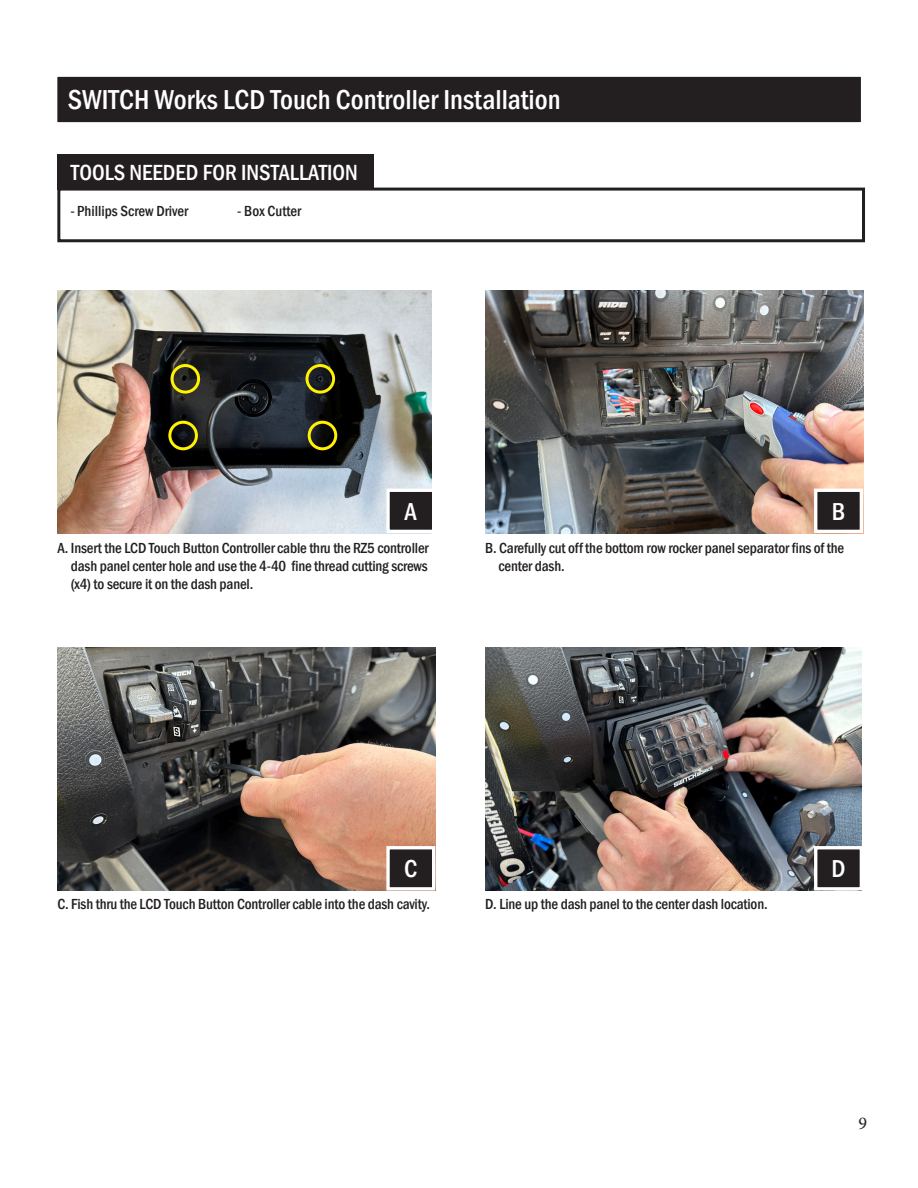
<style>
.page{position:relative;width:918px;height:1188px;background:#fff}
.page>*{position:absolute;margin:0;border:0;box-sizing:border-box;transform-origin:0 0}
.t1{font:500 condensed 28.2px "Franklin Gothic";color:#fff}
.t2{font:500 condensed 25.2px "Franklin Gothic";color:#fff}
.t3{font:500 condensed 22.5px "Franklin Gothic";color:#fff}
.t4{font:18px "Minion Pro";color:#231f20}
.t5{font:500 condensed 15px/18px "Franklin Gothic";letter-spacing:-.01em;color:#231f20;text-align:justify}
</style>
<div class="page">
<img style="left:57px;top:290px;width:375px;height:243px">
<div style="left:57px;top:76px;width:804px;height:47px;background:#231f20"></div>
<svg style="left:385px;top:487px;width:47px;height:47px"></svg>
<img style="left:485px;top:290px;width:378px;height:243px">
<svg style="left:812px;top:487px;width:52px;height:47px"></svg>
<div style="left:57px;top:154px;width:317px;height:35px;background:#231f20"></div>
<div style="left:57px;top:188px;width:808px;height:54px;border:3px solid #231f20"></div>
<div style="left:171px;top:364px;width:29px;height:30px;border:3px solid #fff101;border-radius:50%"></div>
<div style="left:306px;top:364px;width:29px;height:30px;border:3px solid #fff101;border-radius:50%"></div>
<div style="left:168px;top:421px;width:30px;height:29px;border:3px solid #fff101;border-radius:50%"></div>
<div style="left:308px;top:421px;width:29px;height:29px;border:3px solid #fff101;border-radius:50%"></div>
<img style="left:57px;top:648px;width:378px;height:243px">
<img style="left:485px;top:648px;width:377px;height:243px">
<svg style="left:385px;top:844px;width:51px;height:47px"></svg>
<svg style="left:812px;top:844px;width:50px;height:47px"></svg>
<p class="t1" style="left:68px;top:81px;width:494px">SWITCH Works LCD Touch Controller Installation</p>
<p class="t3" style="left:71px;top:157px;width:289px">TOOLS NEEDED FOR INSTALLATION</p>
<p class="t5" style="left:70px;top:202px;width:119px">- Phillips Screw Driver</p>
<p class="t5" style="left:237px;top:202px;width:66px">- Box Cutter</p>
<p class="t2" style="left:405px;top:495px;width:14px">A</p>
<p class="t5" style="left:71px;top:539px;width:359px;text-indent:-14px">A. Insert the LCD Touch Button Controller cable thru the RZ5 controller dash panel center hole and use the 4-40 fine thread cutting screws (x4) to secure it on the dash panel.</p>
<p class="t2" style="left:832px;top:495px;width:15px">B</p>
<p class="t5" style="left:499px;top:539px;width:347px;text-indent:-14px">B. Carefully cut off the bottom row rocker panel separator fins of the center dash.</p>
<p class="t2" style="left:404px;top:852px;width:15px">C</p>
<p class="t2" style="left:831px;top:852px;width:16px">D</p>
<p class="t5" style="left:485px;top:895px;width:284px">D. Line up the dash panel to the center dash location.</p>
<p class="t5" style="left:57px;top:895px;width:374px">C. Fish thru the LCD Touch Button Controller cable into the dash cavity.</p>
<p class="t4" style="left:858px;top:1111px;width:10px">9</p>
</div>
